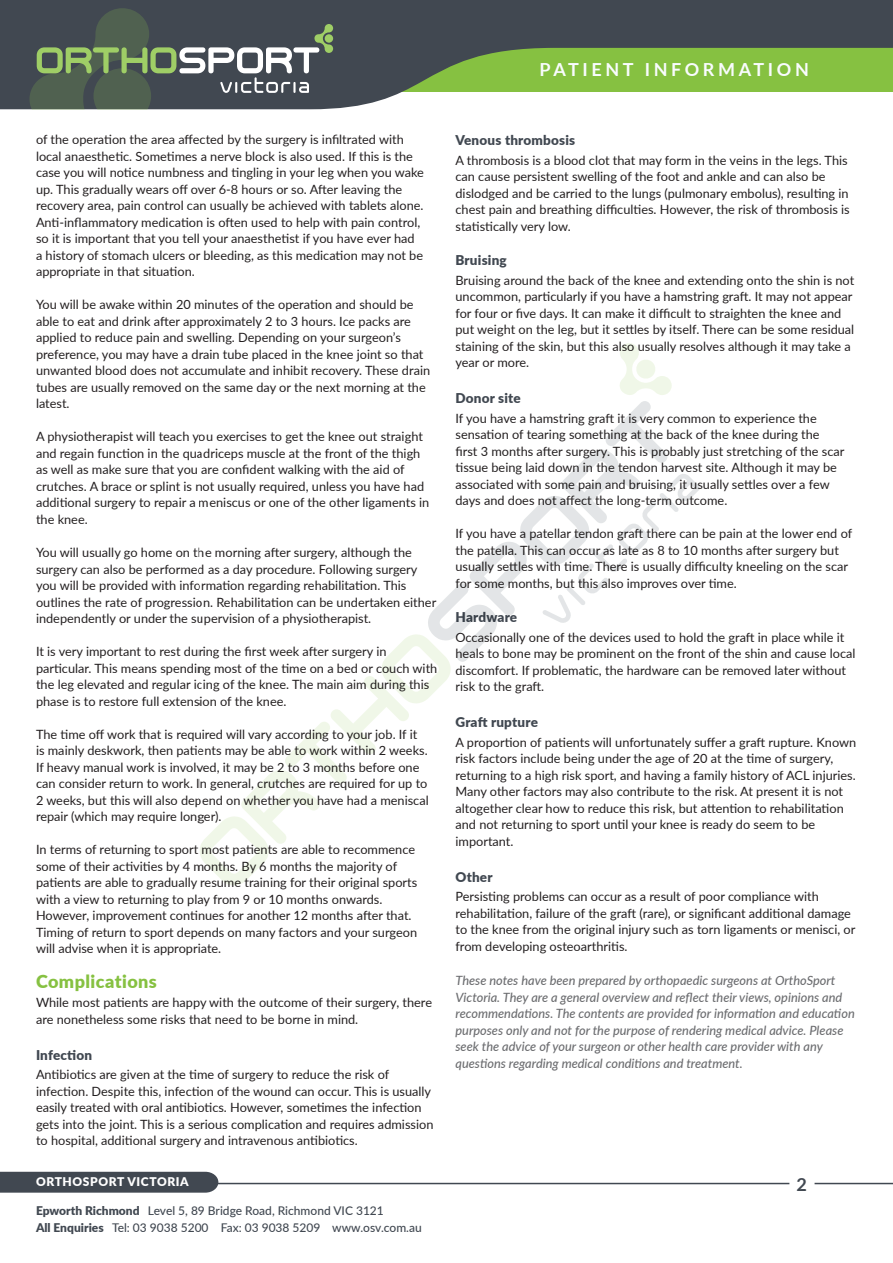
<style>
.page{position:relative;width:893px;height:1263px;background:#fff}
.page>*{position:absolute;margin:0;border:0;box-sizing:border-box;transform-origin:0 0}
.t1{font:700 18px "Lato";letter-spacing:.2em;color:#f9fcfe}
.SUBHEADING{font:900 18px "Lato";letter-spacing:.025em;color:#86c141}
.t2{font:700 18px "Lato";color:#414851}
.SUBHEADING_1{font:900 13.5px "Lato";letter-spacing:.015em;color:#414851}
.Body{font:12.75px/16.5px "Lato";color:#231f20}
.Disclaimer{font:italic 500 12.75px/16.5px "Lato";color:#6c6d70}
.t3{font:500 12px/16.5px "Lato";color:#414851}
.t4{font:900 12px "Lato";letter-spacing:.05em;color:#fff}
.s1{font-weight:900}
</style>
<div class="page">
<svg style="left:0;top:0;width:893px;height:109px;background:#6e8363"></svg>
<hr style="left:200px;top:1183px;width:589px;height:1px;background:#414851">
<div style="left:0;top:1172px;width:218px;height:21px;background:#414851"></div>
<hr style="left:814px;top:1183px;width:79px;height:1px;background:#414851">
<svg style="left:30px;top:8px;width:303px;height:102px;background:#58635f"></svg>
<svg style="left:620px;top:343px;width:52px;height:52px"></svg>
<svg style="left:200px;top:401px;width:500px;height:485px"></svg>
<h1 class="t1" style="left:539px;top:56px;width:271px">PATIENT INFORMATION</h1>
<p class="Body" style="left:36px;top:131px;width:389px">of the operation the area affected by the surgery is infiltrated with local anaesthetic. Sometimes a nerve block is also used. If this is the case you will notice numbness and tingling in your leg when you wake up. This gradually wears off over 6-8 hours or so. After leaving the recovery area, pain control can usually be achieved with tablets alone.<br>Anti-inflammatory medication is often used to help with pain control, so it is important that you tell your anaesthetist if you have ever had a history of stomach ulcers or bleeding, as this medication may not be appropriate in that situation.</p>
<p class="Body" style="left:36px;top:296px;width:396px">You will be awake within 20 minutes of the operation and should be able to eat and drink after approximately 2 to 3 hours. Ice packs are applied to reduce pain and swelling. Depending on your surgeon’s preference, you may have a drain tube placed in the knee joint so that unwanted blood does not accumulate and inhibit recovery. These drain tubes are usually removed on the same day or the next morning at the latest.</p>
<p class="Body" style="left:36px;top:428px;width:395px">A physiotherapist will teach you exercises to get the knee out straight and regain function in the quadriceps muscle at the front of the thigh as well as make sure that you are confident walking with the aid of crutches. A brace or splint is not usually required, unless you have had additional surgery to repair a meniscus or one of the other ligaments in the knee.</p>
<p class="Body" style="left:36px;top:544px;width:402px">You will usually go home on the morning after surgery, although the surgery can also be performed as a day procedure. Following surgery you will be provided with information regarding rehabilitation. This outlines the rate of progression. Rehabilitation can be undertaken either independently or under the supervision of a physiotherapist.</p>
<p class="Body" style="left:36px;top:643px;width:403px">It is very important to rest during the first week after surgery in particular. This means spending most of the time on a bed or couch with the leg elevated and regular icing of the knee. The main aim during this phase is to restore full extension of the knee.</p>
<p class="Body" style="left:36px;top:725px;width:394px">The time off work that is required will vary according to your job. If it is mainly deskwork, then patients may be able to work within 2 weeks.<br>If heavy manual work is involved, it may be 2 to 3 months before one can consider return to work. In general, crutches are required for up to 2 weeks, but this will also depend on whether you have had a meniscal repair (which may require longer).</p>
<p class="Body" style="left:36px;top:841px;width:383px">In terms of returning to sport most patients are able to recommence some of their activities by 4 months. By 6 months the majority of patients are able to gradually resume training for their original sports with a view to returning to play from 9 or 10 months onwards.<br>However, improvement continues for another 12 months after that.<br>Timing of return to sport depends on many factors and your surgeon will advise when it is appropriate.</p>
<p class="SUBHEADING" style="left:36px;top:967px;width:122px">Complications</p>
<p class="Body" style="left:36px;top:994px;width:398px">While most patients are happy with the outcome of their surgery, there are nonetheless some risks that need to be borne in mind.</p>
<p class="SUBHEADING_1" style="left:36px;top:1044px;width:58px">Infection</p>
<p class="Body" style="left:36px;top:1066px;width:399px">Antibiotics are given at the time of surgery to reduce the risk of infection. Despite this, infection of the wound can occur. This is usually easily treated with oral antibiotics. However, sometimes the infection gets into the joint. This is a serious complication and requires admission to hospital, additional surgery and intravenous antibiotics.</p>
<p class="t4" style="left:36px;top:1173px;width:154px">ORTHOSPORT VICTORIA</p>
<p class="t3" style="left:36px;top:1202px;width:387px"><span class="s1">Epworth Richmond</span> Level 5, 89 Bridge Road, Richmond VIC 3121<br><span class="s1">All Enquiries</span> Tel: 03 9038 5200 Fax: 03 9038 5209 www.osv.com.au</p>
<p class="SUBHEADING_1" style="left:455px;top:130px;width:121px">Venous thrombosis</p>
<p class="Body" style="left:455px;top:151px;width:396px">A thrombosis is a blood clot that may form in the veins in the legs. This can cause persistent swelling of the foot and ankle and can also be dislodged and be carried to the lungs (pulmonary embolus), resulting in chest pain and breathing difficulties. However, the risk of thrombosis is statistically very low.</p>
<p class="SUBHEADING_1" style="left:455px;top:250px;width:53px">Bruising</p>
<p class="Body" style="left:455px;top:271px;width:400px">Bruising around the back of the knee and extending onto the shin is not uncommon, particularly if you have a hamstring graft. It may not appear for four or five days. It can make it difficult to straighten the knee and put weight on the leg, but it settles by itself. There can be some residual staining of the skin, but this also usually resolves although it may take a year or more.</p>
<p class="SUBHEADING_1" style="left:455px;top:388px;width:67px">Donor site</p>
<p class="Body" style="left:455px;top:409px;width:390px">If you have a hamstring graft it is very common to experience the sensation of tearing something at the back of the knee during the first 3 months after surgery. This is probably just stretching of the scar tissue being laid down in the tendon harvest site. Although it may be associated with some pain and bruising, it usually settles over a few days and does not affect the long-term outcome.</p>
<p class="Body" style="left:455px;top:525px;width:398px">If you have a patellar tendon graft there can be pain at the lower end of the patella. This can occur as late as 8 to 10 months after surgery but usually settles with time. There is usually difficulty kneeling on the scar for some months, but this also improves over time.</p>
<p class="SUBHEADING_1" style="left:455px;top:607px;width:63px">Hardware</p>
<p class="Body" style="left:455px;top:628px;width:401px">Occasionally one of the devices used to hold the graft in place while it heals to bone may be prominent on the front of the shin and cause local discomfort. If problematic, the hardware can be removed later without risk to the graft.</p>
<p class="SUBHEADING_1" style="left:455px;top:712px;width:84px">Graft rupture</p>
<p class="Body" style="left:455px;top:733px;width:402px">A proportion of patients will unfortunately suffer a graft rupture. Known risk factors include being under the age of 20 at the time of surgery, returning to a high risk sport, and having a family history of ACL injuries.<br>Many other factors may also contribute to the risk. At present it is not altogether clear how to reduce this risk, but attention to rehabilitation and not returning to sport until your knee is ready do seem to be important.</p>
<p class="SUBHEADING_1" style="left:455px;top:866px;width:39px">Other</p>
<p class="Body" style="left:455px;top:888px;width:401px">Persisting problems can occur as a result of poor compliance with rehabilitation, failure of the graft (rare), or significant additional damage to the knee from the original injury such as torn ligaments or menisci, or from developing osteoarthritis.</p>
<p class="Disclaimer" style="left:455px;top:972px;width:401px">These notes have been prepared by orthopaedic surgeons at OrthoSport Victoria. They are a general overview and reflect their views, opinions and recommendations. The contents are provided for information and education purposes only and not for the purpose of rendering medical advice. Please seek the advice of your surgeon or other health care provider with any questions regarding medical conditions and treatment.</p>
<h1 class="t2" style="left:796px;top:1171px;width:12px">2</h1>
</div>
